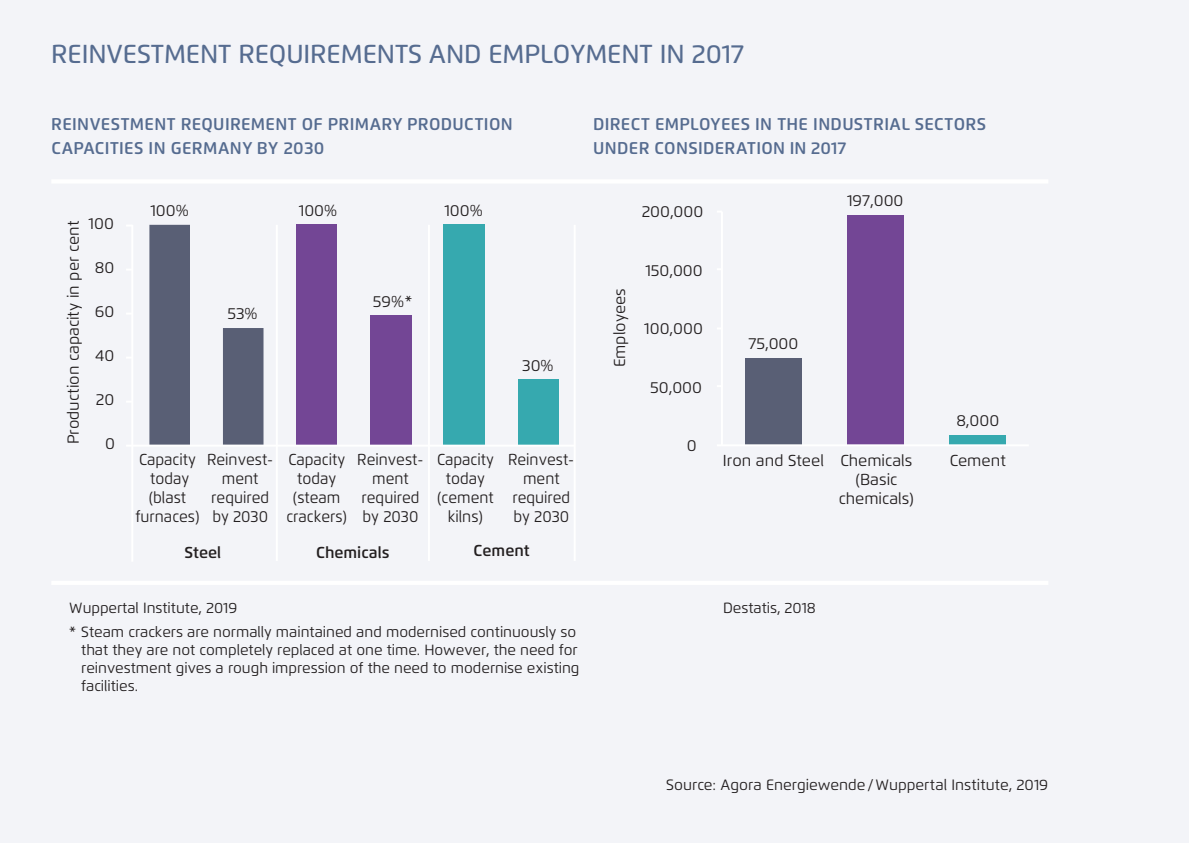
<style>
.page{position:relative;width:1189px;height:843px;background:#fff}
.page>*{position:absolute;margin:0;border:0;box-sizing:border-box;transform-origin:0 0}
.t1{font:500 26px "Flexo";letter-spacing:-.005em;color:#566c90}
.t2{font:600 17px/24px "Flexo";letter-spacing:.02em;color:#566c90}
.t3{font:15.8px/19px "Flexo";color:#231f20;text-align:center;scale:.95 1}
.t4{font:15.8px/19px "Flexo";color:#231f20;text-align:center}
.t5{font:600 15.8px "Flexo";color:#231f20}
.t6{font:15px "Flexo";color:#231f20}
.t7{font:14.8px/17.8px "Flexo";color:#231f20}
</style>
<div class="page">
<div style="left:0;top:0;width:1188px;height:843px;background:#f3f4f8"></div>
<div style="left:296px;top:225px;width:41px;height:220px;background:#734695"></div>
<div style="left:370px;top:316px;width:42px;height:129px;background:#734695"></div>
<div style="left:443px;top:225px;width:42px;height:220px;background:#36a9af"></div>
<div style="left:518px;top:380px;width:40px;height:65px;background:#36a9af"></div>
<svg style="left:149px;top:225px;width:114px;height:220px"></svg>
<hr style="left:131px;top:225px;width:2px;height:337px;background:#fff">
<hr style="left:132px;top:445px;width:442px;height:2px;background:#fff">
<hr style="left:276px;top:225px;width:2px;height:336px;background:#fff">
<hr style="left:428px;top:225px;width:2px;height:336px;background:#fff">
<hr style="left:573px;top:225px;width:2px;height:336px;background:#fff">
<div style="left:846px;top:215px;width:57px;height:230px;background:#734695"></div>
<div style="left:948px;top:435px;width:57px;height:10px;background:#36a9af"></div>
<div style="left:745px;top:358px;width:56px;height:87px;background:#595f75"></div>
<hr style="left:720px;top:212px;width:2px;height:233px;background:#fff">
<hr style="left:721px;top:444px;width:307px;height:2px;background:#fff">
<div style="left:51px;top:179px;width:997px;height:5px;background:#fff"></div>
<hr style="left:51px;top:581px;width:997px;height:4px;background:#fff">
<h1 class="t1" style="left:51px;top:38px;width:694px">REINVESTMENT REQUIREMENTS AND EMPLOYMENT IN 2017</h1>
<p class="t2" style="left:51px;top:112px;width:463px">REINVESTMENT REQUIREMENT OF PRIMARY PRODUCTION<br>CAPACITIES IN GERMANY BY 2030</p>
<p class="t4" style="left:89px;top:214px;width:27px">100</p>
<p class="t4" style="left:64px;top:444px;width:225px;rotate:-90deg">Production capacity in per cent</p>
<p class="t4" style="left:95px;top:258px;width:21px">80</p>
<p class="t4" style="left:95px;top:302px;width:21px">60</p>
<p class="t4" style="left:95px;top:346px;width:21px">40</p>
<p class="t4" style="left:96px;top:390px;width:20px">20</p>
<p class="t4" style="left:105px;top:434px;width:11px">0</p>
<p class="t4" style="left:150px;top:201px;width:40px">100%</p>
<p class="t4" style="left:227px;top:304px;width:32px">53%</p>
<p class="t4" style="left:299px;top:201px;width:40px">100%</p>
<p class="t4" style="left:373px;top:292px;width:41px">59%*</p>
<p class="t4" style="left:444px;top:201px;width:40px">100%</p>
<p class="t4" style="left:522px;top:355px;width:33px">30%</p>
<p class="t3" style="left:135px;top:450px;width:69px">Capacity today (blast furnaces)</p>
<p class="t3" style="left:437px;top:450px;width:61px">Capacity today (cement kilns)</p>
<p class="t3" style="left:207px;top:450px;width:71px">Reinvest&shy;ment required by 2030</p>
<p class="t3" style="left:508px;top:450px;width:71px">Reinvest&shy;ment required by 2030</p>
<p class="t3" style="left:357px;top:450px;width:71px">Reinvest&shy;ment required by 2030</p>
<p class="t3" style="left:286px;top:450px;width:65px">Capacity today (steam crackers)</p>
<p class="t5" style="left:184px;top:542px;width:38px">Steel</p>
<p class="t5" style="left:316px;top:542px;width:75px">Chemicals</p>
<p class="t5" style="left:473px;top:541px;width:58px">Cement</p>
<p class="t2" style="left:593px;top:112px;width:394px">DIRECT EMPLOYEES IN THE INDUSTRIAL SECTORS<br>UNDER CONSIDERATION IN 2017</p>
<p class="t4" style="left:641px;top:202px;width:63px">200,000</p>
<p class="t4" style="left:610px;top:367px;width:81px;rotate:-90deg">Employees</p>
<p class="t4" style="left:645px;top:261px;width:59px">150,000</p>
<p class="t4" style="left:644px;top:319px;width:60px">100,000</p>
<p class="t4" style="left:650px;top:378px;width:53px">50,000</p>
<p class="t4" style="left:686px;top:436px;width:11px">0</p>
<p class="t4" style="left:846px;top:191px;width:58px">197,000</p>
<p class="t4" style="left:748px;top:334px;width:51px">75,000</p>
<p class="t4" style="left:722px;top:451px;width:102px">Iron and Steel</p>
<p class="t4" style="left:956px;top:411px;width:44px">8,000</p>
<p class="t4" style="left:840px;top:451px;width:73px">Chemicals</p>
<p class="t4" style="left:949px;top:451px;width:58px">Cement</p>
<p class="t4" style="left:838px;top:470px;width:77px">(Basic chemicals)</p>
<p class="t7" style="left:69px;top:599px;width:169px">Wuppertal Institute, 2019</p>
<p class="t7" style="left:723px;top:599px;width:94px">Destatis, 2018</p>
<p class="t7" style="left:81px;top:623px;width:499px;text-indent:-12px">* Steam crackers are normally maintained and modernised continuously so that they are not completely replaced at one time. However, the need for reinvestment gives a rough impression of the need to modernise existing facilities.</p>
<p class="t6" style="left:666px;top:776px;width:383px">Source: Agora Energiewende/Wuppertal Institute, 2019</p>
</div>
